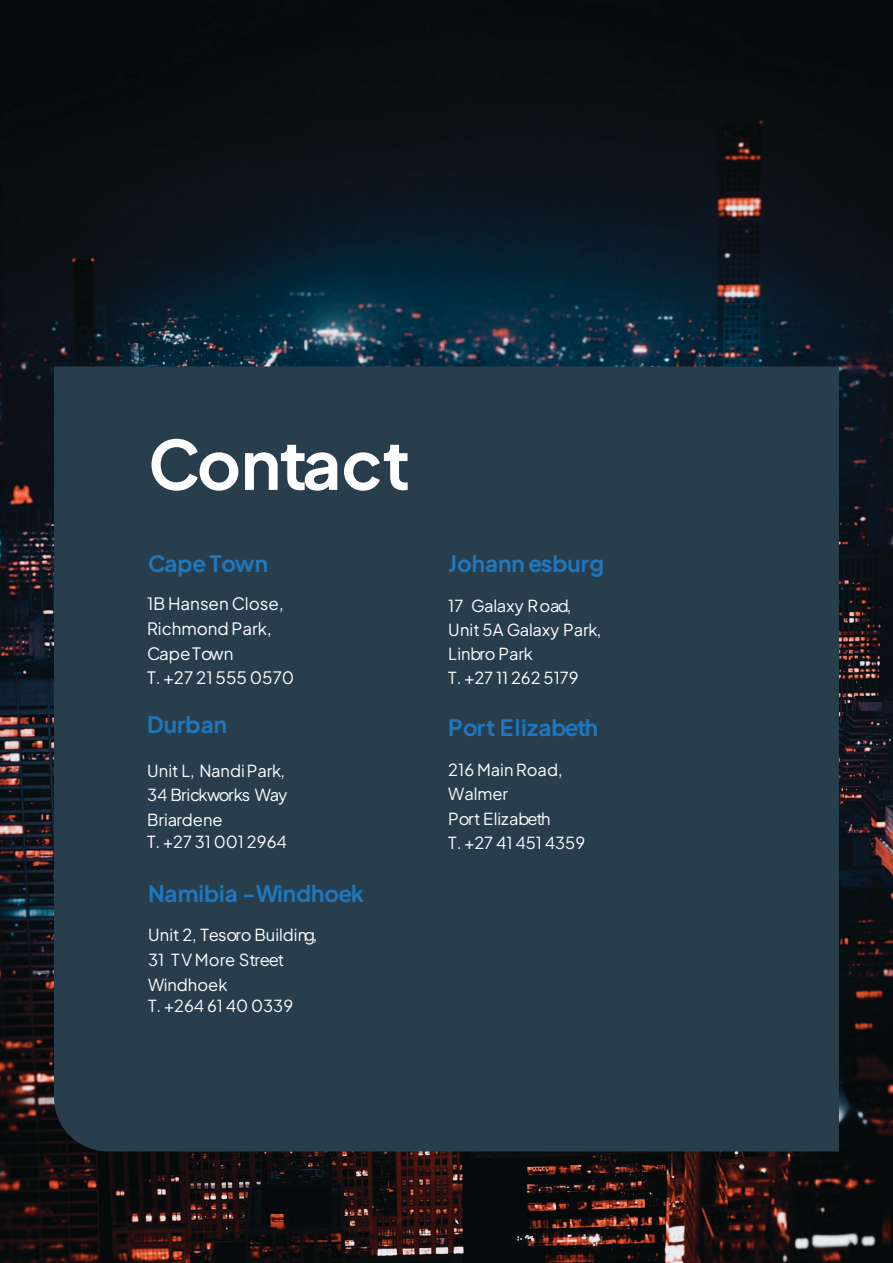
<style>
.page{position:relative;width:893px;height:1263px;background:#fff}
.page>*{position:absolute;margin:0;border:0;box-sizing:border-box;transform-origin:0 0}
.t1{font:700 67.5px "Plus Jakarta Sans";letter-spacing:-.01em;color:#fff}
.t2{font:700 22.5px "Plus Jakarta Sans";color:#1f77bd}
.t3{font:16.95px/24.8px "Plus Jakarta Sans";color:#fff}
.t4{font:16.5px/24.6px "Plus Jakarta Sans";color:#fff}
</style>
<div class="page">
<img style="left:0;top:0;width:893px;height:1263px">
<div style="left:54px;top:366px;width:785px;height:785px;background:#293e4d"></div>
<h1 class="t1" style="left:148px;top:404px;width:264px">Contact</h1>
<h2 class="t2" style="left:148px;top:543px;width:121px">Cape Town</h2>
<p class="t3" style="left:147px;top:590px;width:149px">1B Hansen Close,<br>Richmond Park,<br>Cape Town<br>T. +27 21 555 0570</p>
<h2 class="t2" style="left:147px;top:705px;width:81px">Durban</h2>
<p class="t4" style="left:147px;top:757px;width:142px">Unit L, Nandi Park,<br>34 Brickworks Way<br>Briardene</p>
<p class="t4" style="left:147px;top:827px;width:141px">T. +27 31 001 2964</p>
<h2 class="t2" style="left:148px;top:873px;width:217px">Namibia - Windhoek</h2>
<p class="t4" style="left:148px;top:921px;width:171px">Unit 2, Tesoro Building,<br>31 TV More Street<br>Windhoek</p>
<p class="t4" style="left:148px;top:992px;width:147px">T. +264 61 40 0339</p>
<h2 class="t2" style="left:448px;top:543px;width:157px">Johannesburg</h2>
<p class="t4" style="left:448px;top:592px;width:154px;line-height:24px">17 Galaxy Road,<br>Unit 5A Galaxy Park,<br>Linbro Park<br>T. +27 11 262 5179</p>
<h2 class="t2" style="left:448px;top:707px;width:151px">Port Elizabeth</h2>
<p class="t4" style="left:448px;top:755px;width:138px">216 Main Road,<br>Walmer<br>Port Elizabeth<br>T. +27 41 451 4359</p>
</div>
